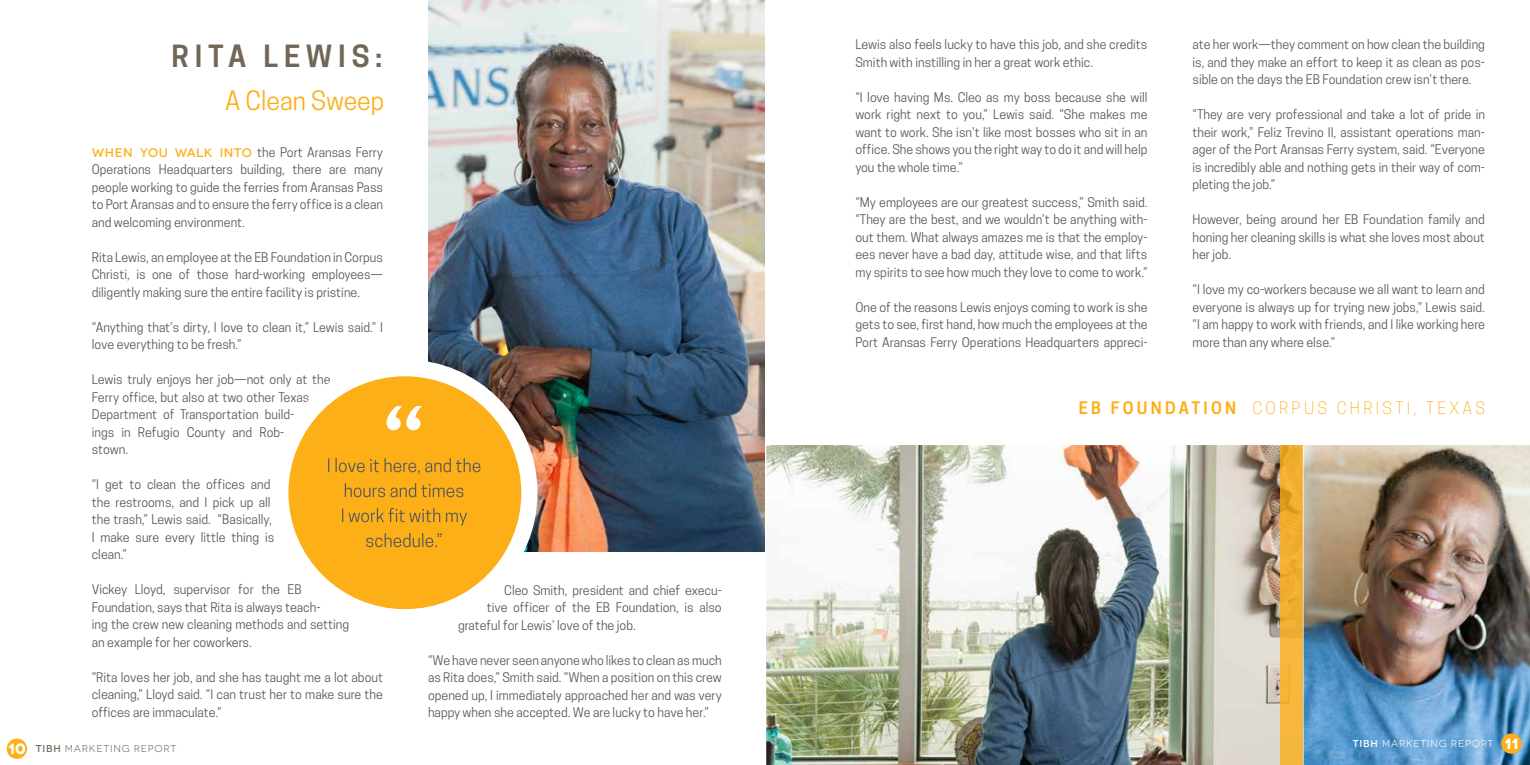
<style>
.page{position:relative;width:1530px;height:765px;background:#fff}
.page>*{position:absolute;margin:0;border:0;box-sizing:border-box;transform-origin:0 0}
.t1{font:600 28.75px "Cooper Hewitt";letter-spacing:.2em;color:#726658}
.t2{font:25px "Cooper Hewitt";color:#fcaf17}
.t3{font:300 16.25px "Cooper Hewitt";letter-spacing:.2em;color:#fcaf17}
.t4{font:12.5px/17.5px "Cooper Hewitt";color:#58595b;text-align:justify}
.t5{font:10px "Novecentowide";letter-spacing:.08em;color:#726658}
.t6{font:10px "Novecentowide";letter-spacing:.08em;color:#fff}
.s1{font-family:"Novecentowide";font-weight:500;color:#fcaf17}
.s2{font-weight:700;font-size:15px;color:#fff}
.s3{font-weight:500}
.s4{font-weight:600}
.s5{font-weight:700;font-size:15px}
</style>
<div class="page">
<img style="left:428px;top:0;width:337px;height:552px">
<div style="left:7px;top:739px;width:20px;height:20px;background:#fcaf17;border-radius:50%"></div>
<div style="left:271px;top:359px;width:267px;height:267px;background:#fff;border-radius:50%"></div>
<div style="left:288px;top:376px;width:233px;height:233px;background:#fcaf17;border-radius:50%"></div>
<svg style="left:387px;top:406px;width:35px;height:24px"></svg>
<svg style="left:366px;top:533px;width:76px;height:14px"></svg>
<svg style="left:342px;top:508px;width:125px;height:18px"></svg>
<svg style="left:345px;top:483px;width:118px;height:14px"></svg>
<svg style="left:328px;top:458px;width:152px;height:16px"></svg>
<img style="left:766px;top:445px;width:514px;height:320px">
<img style="left:1302px;top:445px;width:228px;height:320px">
<div style="left:1501px;top:733px;width:21px;height:21px;background:#fcaf17;border-radius:50%"></div>
<svg style="left:1280px;top:445px;width:22px;height:320px;background:#f1b033"></svg>
<h1 class="t1" style="left:172px;top:39px;width:212px">RITA LEWIS:</h1>
<h2 class="t2" style="left:225px;top:86px;width:160px">A Clean Sweep</h2>
<p class="t4" style="left:92px;top:143px;width:293px"><span class="s1">WHEN YOU WALK INTO</span> the Port Aransas Ferry Operations Headquarters building, there are many people working to guide the ferries from Aransas Pass to Port Aransas and to ensure the ferry office is a clean and welcoming environment.</p>
<p class="t4" style="left:92px;top:248px;width:293px">Rita Lewis, an employee at the EB Foundation in Corpus Christi, is one of those hard-working employees— diligently making sure the entire facility is pristine.</p>
<p class="t4" style="left:92px;top:318px;width:293px">“Anything that’s dirty, I love to clean it,” Lewis said.” I love everything to be fresh.”</p>
<p class="t4" style="left:92px;top:371px;width:240px;text-align:left">Lewis truly enjoys her job—not only at the<br>Ferry office, but also at two other Texas<br>Department of Transportation build-<br>ings in Refugio County and Rob-<br>stown.</p>
<p class="t4" style="left:92px;top:476px;width:184px;text-align:left">“I get to clean the offices and the restrooms, and I pick up all the trash,” Lewis said. “Basically,<br>I make sure every little thing is clean.”</p>
<p class="t4" style="left:92px;top:581px;width:259px;text-align:left">Vickey Lloyd, supervisor for the EB Foundation, says that Rita is always teach-<br>ing the crew new cleaning methods and setting an example for her coworkers.</p>
<p class="t4" style="left:92px;top:668px;width:293px">“Rita loves her job, and she has taught me a lot about cleaning,” Lloyd said. “I can trust her to make sure the offices are immaculate.”</p>
<p class="t5" style="left:8px;top:743px;width:170px"><span class="s2">10</span> <span class="s3">TIBH</span> MARKETING REPORT</p>
<p class="t4" style="left:504px;top:581px;width:219px">Cleo Smith, president and chief execu-</p>
<p class="t4" style="left:487px;top:599px;width:236px">tive officer of the EB Foundation, is also</p>
<p class="t4" style="left:458px;top:616px;width:179px">grateful for Lewis’ love of the job.</p>
<p class="t4" style="left:428px;top:651px;width:295px">“We have never seen anyone who likes to clean as much as Rita does,” Smith said. “When a position on this crew opened up, I immediately approached her and was very happy when she accepted. We are lucky to have her.”</p>
<p class="t4" style="left:855px;top:36px;width:294px">Lewis also feels lucky to have this job, and she credits<br>Smith with instilling in her a great work ethic.</p>
<p class="t4" style="left:855px;top:89px;width:294px">“I love having Ms. Cleo as my boss because she will work right next to you,” Lewis said. “She makes me want to work. She isn’t like most bosses who sit in an office. She shows you the right way to do it and will help you the whole time.”</p>
<p class="t4" style="left:855px;top:194px;width:294px">“My employees are our greatest success,” Smith said. “They are the best, and we wouldn’t be anything with&shy;out them. What always amazes me is that the employ&shy;ees never have a bad day, attitude wise, and that lifts my spirits to see how much they love to come to work.”</p>
<p class="t4" style="left:855px;top:299px;width:294px">One of the reasons Lewis enjoys coming to work is she gets to see, first hand, how much the employees at the Port Aransas Ferry Operations Headquarters appreci-</p>
<p class="t4" style="left:1193px;top:36px;width:294px">ate her work—they comment on how clean the building is, and they make an effort to keep it as clean as pos&shy;sible on the days the EB Foundation crew isn’t there.</p>
<p class="t4" style="left:1193px;top:106px;width:294px">“They are very professional and take a lot of pride in their work,” Feliz Trevino II, assistant operations man&shy;ager of the Port Aransas Ferry system, said. “Everyone is incredibly able and nothing gets in their way of com&shy;pleting the job.”</p>
<p class="t4" style="left:1193px;top:211px;width:294px">However, being around her EB Foundation family and honing her cleaning skills is what she loves most about her job.</p>
<p class="t4" style="left:1193px;top:281px;width:294px">“I love my co-workers because we all want to learn and everyone is always up for trying new jobs,” Lewis said. “I am happy to work with friends, and I like working here more than any where else.”</p>
<h3 class="t3" style="left:1079px;top:399px;width:408px"><span class="s4">EB FOUNDATION</span> CORPUS CHRISTI, TEXAS</h3>
<p class="t6" style="left:1353px;top:737px;width:167px"><span class="s3">TIBH</span> MARKETING REPORT <span class="s5">11</span></p>
</div>
